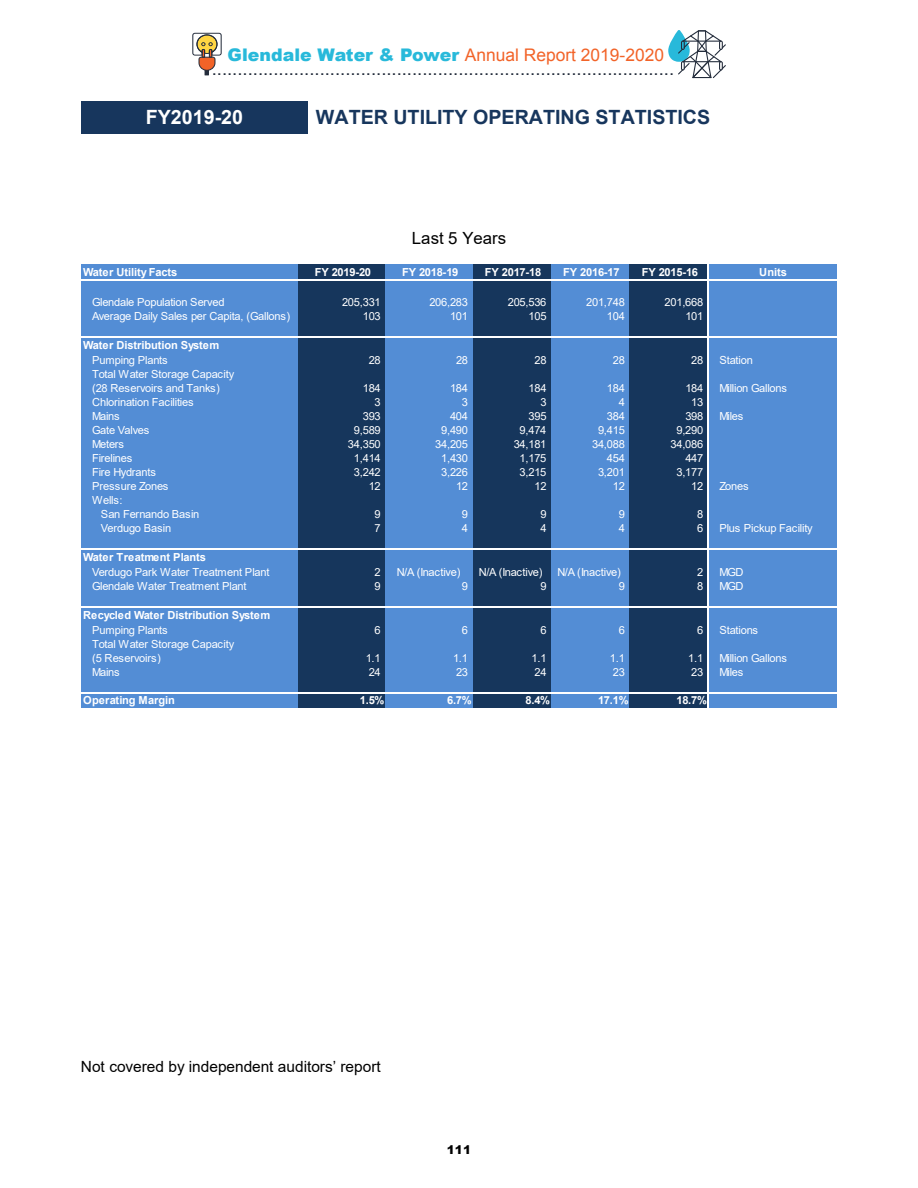
<style>
.page{position:relative;width:918px;height:1188px;background:#fff}
.page>*{position:absolute;margin:0;border:0;box-sizing:border-box;transform-origin:0 0}
.t1{font:700 19.65px "Arial";color:#17365d}
.t2{font:700 19.65px "Arial";color:#fff}
.t3{font:18.45px "Arial";color:#232c3b}
.t4{font:17.4px "Arial";color:#f26328}
.t5{font:16.8px "Arial";letter-spacing:.005em;color:#000}
.t6{font:15.45px "Arial";color:#000}
.t7{font:900 12px "Arial";color:#000}
.t8{font:11.1px/14.1px "Arial";letter-spacing:-.025em;color:#fff}
.t9{font:700 11.1px "Arial";letter-spacing:-.01em;color:#fff}
.s1{font-weight:900;color:#28b9da}
</style>
<div class="page">
<div style="left:82px;top:265px;width:217px;height:443px;background:#538dd5"></div>
<div style="left:298px;top:265px;width:88px;height:443px;background:#16365c"></div>
<div style="left:386px;top:265px;width:88px;height:443px;background:#538dd5"></div>
<div style="left:473px;top:265px;width:79px;height:443px;background:#16365c"></div>
<div style="left:551px;top:265px;width:80px;height:443px;background:#538dd5"></div>
<div style="left:630px;top:265px;width:79px;height:443px;background:#16365c"></div>
<div style="left:708px;top:265px;width:129px;height:443px;background:#538dd5"></div>
<hr style="left:81px;top:279px;width:756px;height:1px;background:#fff">
<hr style="left:81px;top:337px;width:756px;height:1px;background:#fff">
<hr style="left:81px;top:549px;width:756px;height:1px;background:#fff">
<hr style="left:81px;top:606px;width:756px;height:2px;background:#fff">
<hr style="left:81px;top:692px;width:756px;height:1px;background:#fff">
<hr style="left:708px;top:264px;width:1px;height:444px;background:#fff">
<svg style="left:192px;top:33px;width:30px;height:42px"></svg>
<svg style="left:668px;top:30px;width:58px;height:48px"></svg>
<div style="left:81px;top:101px;width:227px;height:33px;background:#17365d"></div>
<p class="t4" style="left:228px;top:43px;width:438px"><span class="s1">Glendale Water &amp; Power</span> Annual Report 2019-2020</p>
<p class="t3" style="left:212px;top:56px;width:464px">..........................................................................................</p>
<p class="t2" style="left:146px;top:105px;width:99px">FY2019-20</p>
<p class="t1" style="left:316px;top:105px;width:396px">WATER UTILITY OPERATING STATISTICS</p>
<p class="t9" style="left:83px;top:265px;width:96px">Water Utility Facts</p>
<p class="t8" style="left:92px;top:295px;width:200px">Glendale Population Served<br>Average Daily Sales per Capita, (Gallons)</p>
<p class="t9" style="left:83px;top:338px;width:138px">Water Distribution System</p>
<p class="t8" style="left:92px;top:353px;width:144px">Pumping Plants<br>Total Water Storage Capacity (28 Reservoirs and Tanks)<br>Chlorination Facilities<br>Mains<br>Gate Valves<br>Meters<br>Firelines<br>Fire Hydrants<br>Pressure Zones<br>Wells:</p>
<p class="t8" style="left:101px;top:507px;width:100px">San Fernando Basin<br>Verdugo Basin</p>
<p class="t9" style="left:83px;top:550px;width:124px">Water Treatment Plants</p>
<p class="t8" style="left:92px;top:565px;width:179px">Verdugo Park Water Treatment Plant<br>Glendale Water Treatment Plant</p>
<p class="t9" style="left:83px;top:608px;width:189px">Recycled Water Distribution System</p>
<p class="t8" style="left:92px;top:622px;width:144px">Pumping Plants<br>Total Water Storage Capacity (5 Reservoirs)<br>Mains</p>
<p class="t9" style="left:83px;top:693px;width:93px">Operating Margin</p>
<p class="t5" style="left:412px;top:226px;width:96px">Last 5 Years</p>
<p class="t9" style="left:315px;top:265px;width:58px">FY 2019-20</p>
<p class="t9" style="left:402px;top:265px;width:58px">FY 2018-19</p>
<p class="t9" style="left:485px;top:265px;width:58px">FY 2017-18</p>
<p class="t9" style="left:563px;top:265px;width:58px">FY 2016-17</p>
<p class="t9" style="left:642px;top:265px;width:58px">FY 2015-16</p>
<p class="t9" style="left:759px;top:265px;width:29px">Units</p>
<p class="t8" style="left:342px;top:295px;width:40px">205,331</p>
<p class="t8" style="left:429px;top:295px;width:40px">206,283</p>
<p class="t8" style="left:508px;top:295px;width:40px">205,536</p>
<p class="t8" style="left:586px;top:295px;width:40px">201,748</p>
<p class="t8" style="left:665px;top:295px;width:40px">201,668</p>
<p class="t8" style="left:363px;top:309px;width:19px">103</p>
<p class="t8" style="left:450px;top:309px;width:19px">101</p>
<p class="t8" style="left:529px;top:309px;width:19px">105</p>
<p class="t8" style="left:607px;top:309px;width:19px">104</p>
<p class="t8" style="left:685px;top:309px;width:19px">101</p>
<p class="t8" style="left:369px;top:353px;width:14px">28</p>
<p class="t8" style="left:456px;top:353px;width:14px">28</p>
<p class="t8" style="left:534px;top:353px;width:14px">28</p>
<p class="t8" style="left:613px;top:353px;width:14px">28</p>
<p class="t8" style="left:691px;top:353px;width:14px">28</p>
<p class="t8" style="left:719px;top:353px;width:35px">Station</p>
<p class="t8" style="left:363px;top:381px;width:19px">184</p>
<p class="t8" style="left:450px;top:381px;width:19px">184</p>
<p class="t8" style="left:529px;top:381px;width:19px">184</p>
<p class="t8" style="left:607px;top:381px;width:19px">184</p>
<p class="t8" style="left:685px;top:381px;width:19px">184</p>
<p class="t8" style="left:719px;top:381px;width:69px">Million Gallons</p>
<p class="t8" style="left:375px;top:395px;width:8px">3</p>
<p class="t8" style="left:462px;top:395px;width:8px">3</p>
<p class="t8" style="left:540px;top:395px;width:8px">3</p>
<p class="t8" style="left:619px;top:395px;width:8px">4</p>
<p class="t8" style="left:691px;top:395px;width:14px">13</p>
<p class="t8" style="left:363px;top:409px;width:19px">393</p>
<p class="t8" style="left:450px;top:409px;width:19px">404</p>
<p class="t8" style="left:529px;top:409px;width:19px">395</p>
<p class="t8" style="left:607px;top:409px;width:19px">384</p>
<p class="t8" style="left:685px;top:409px;width:19px">398</p>
<p class="t8" style="left:719px;top:409px;width:26px">Miles</p>
<p class="t8" style="left:354px;top:423px;width:28px">9,589</p>
<p class="t8" style="left:441px;top:423px;width:28px">9,490</p>
<p class="t8" style="left:520px;top:423px;width:28px">9,474</p>
<p class="t8" style="left:598px;top:423px;width:28px">9,415</p>
<p class="t8" style="left:676px;top:423px;width:28px">9,290</p>
<p class="t8" style="left:348px;top:437px;width:34px">34,350</p>
<p class="t8" style="left:435px;top:437px;width:34px">34,205</p>
<p class="t8" style="left:514px;top:437px;width:34px">34,181</p>
<p class="t8" style="left:592px;top:437px;width:34px">34,088</p>
<p class="t8" style="left:671px;top:437px;width:34px">34,086</p>
<p class="t8" style="left:354px;top:451px;width:28px">1,414</p>
<p class="t8" style="left:441px;top:451px;width:28px">1,430</p>
<p class="t8" style="left:520px;top:451px;width:28px">1,175</p>
<p class="t8" style="left:607px;top:451px;width:19px">454</p>
<p class="t8" style="left:685px;top:451px;width:19px">447</p>
<p class="t8" style="left:354px;top:465px;width:28px">3,242</p>
<p class="t8" style="left:441px;top:465px;width:28px">3,226</p>
<p class="t8" style="left:520px;top:465px;width:28px">3,215</p>
<p class="t8" style="left:598px;top:465px;width:28px">3,201</p>
<p class="t8" style="left:676px;top:465px;width:28px">3,177</p>
<p class="t8" style="left:369px;top:479px;width:14px">12</p>
<p class="t8" style="left:456px;top:479px;width:14px">12</p>
<p class="t8" style="left:534px;top:479px;width:14px">12</p>
<p class="t8" style="left:613px;top:479px;width:14px">12</p>
<p class="t8" style="left:691px;top:479px;width:14px">12</p>
<p class="t8" style="left:719px;top:479px;width:31px">Zones</p>
<p class="t8" style="left:375px;top:507px;width:8px">9</p>
<p class="t8" style="left:462px;top:507px;width:8px">9</p>
<p class="t8" style="left:540px;top:507px;width:8px">9</p>
<p class="t8" style="left:619px;top:507px;width:8px">9</p>
<p class="t8" style="left:697px;top:507px;width:8px">8</p>
<p class="t8" style="left:375px;top:521px;width:8px">7</p>
<p class="t8" style="left:462px;top:521px;width:8px">4</p>
<p class="t8" style="left:540px;top:521px;width:8px">4</p>
<p class="t8" style="left:619px;top:521px;width:8px">4</p>
<p class="t8" style="left:697px;top:521px;width:8px">6</p>
<p class="t8" style="left:719px;top:521px;width:95px">Plus Pickup Facility</p>
<p class="t8" style="left:375px;top:565px;width:8px">2</p>
<p class="t8" style="left:397px;top:565px;width:65px">N/A (Inactive)</p>
<p class="t8" style="left:479px;top:565px;width:65px">N/A (Inactive)</p>
<p class="t8" style="left:557px;top:565px;width:65px">N/A (Inactive)</p>
<p class="t8" style="left:697px;top:565px;width:8px">2</p>
<p class="t8" style="left:719px;top:565px;width:26px">MGD</p>
<p class="t8" style="left:375px;top:579px;width:8px">9</p>
<p class="t8" style="left:462px;top:579px;width:8px">9</p>
<p class="t8" style="left:540px;top:579px;width:8px">9</p>
<p class="t8" style="left:619px;top:579px;width:8px">9</p>
<p class="t8" style="left:697px;top:579px;width:8px">8</p>
<p class="t8" style="left:719px;top:579px;width:26px">MGD</p>
<p class="t8" style="left:375px;top:622px;width:8px">6</p>
<p class="t8" style="left:462px;top:622px;width:8px">6</p>
<p class="t8" style="left:540px;top:622px;width:8px">6</p>
<p class="t8" style="left:619px;top:622px;width:8px">6</p>
<p class="t8" style="left:697px;top:622px;width:8px">6</p>
<p class="t8" style="left:719px;top:622px;width:40px">Stations</p>
<p class="t8" style="left:366px;top:651px;width:17px">1.1</p>
<p class="t8" style="left:453px;top:651px;width:17px">1.1</p>
<p class="t8" style="left:531px;top:651px;width:17px">1.1</p>
<p class="t8" style="left:610px;top:651px;width:17px">1.1</p>
<p class="t8" style="left:688px;top:651px;width:17px">1.1</p>
<p class="t8" style="left:719px;top:651px;width:69px">Million Gallons</p>
<p class="t8" style="left:369px;top:665px;width:14px">24</p>
<p class="t8" style="left:456px;top:665px;width:14px">23</p>
<p class="t8" style="left:534px;top:665px;width:14px">24</p>
<p class="t8" style="left:613px;top:665px;width:14px">23</p>
<p class="t8" style="left:719px;top:665px;width:26px">Miles</p>
<p class="t8" style="left:691px;top:665px;width:14px">23</p>
<p class="t9" style="left:360px;top:693px;width:26px">1.5%</p>
<p class="t9" style="left:447px;top:693px;width:26px">6.7%</p>
<p class="t9" style="left:526px;top:693px;width:26px">8.4%</p>
<p class="t9" style="left:598px;top:693px;width:32px">17.1%</p>
<p class="t9" style="left:676px;top:693px;width:32px">18.7%</p>
<h3 class="t6" style="left:81px;top:1056px;width:301px">Not covered by independent auditors’ report</h3>
<p class="t7" style="left:447px;top:1141px;width:26px">111</p>
</div>
